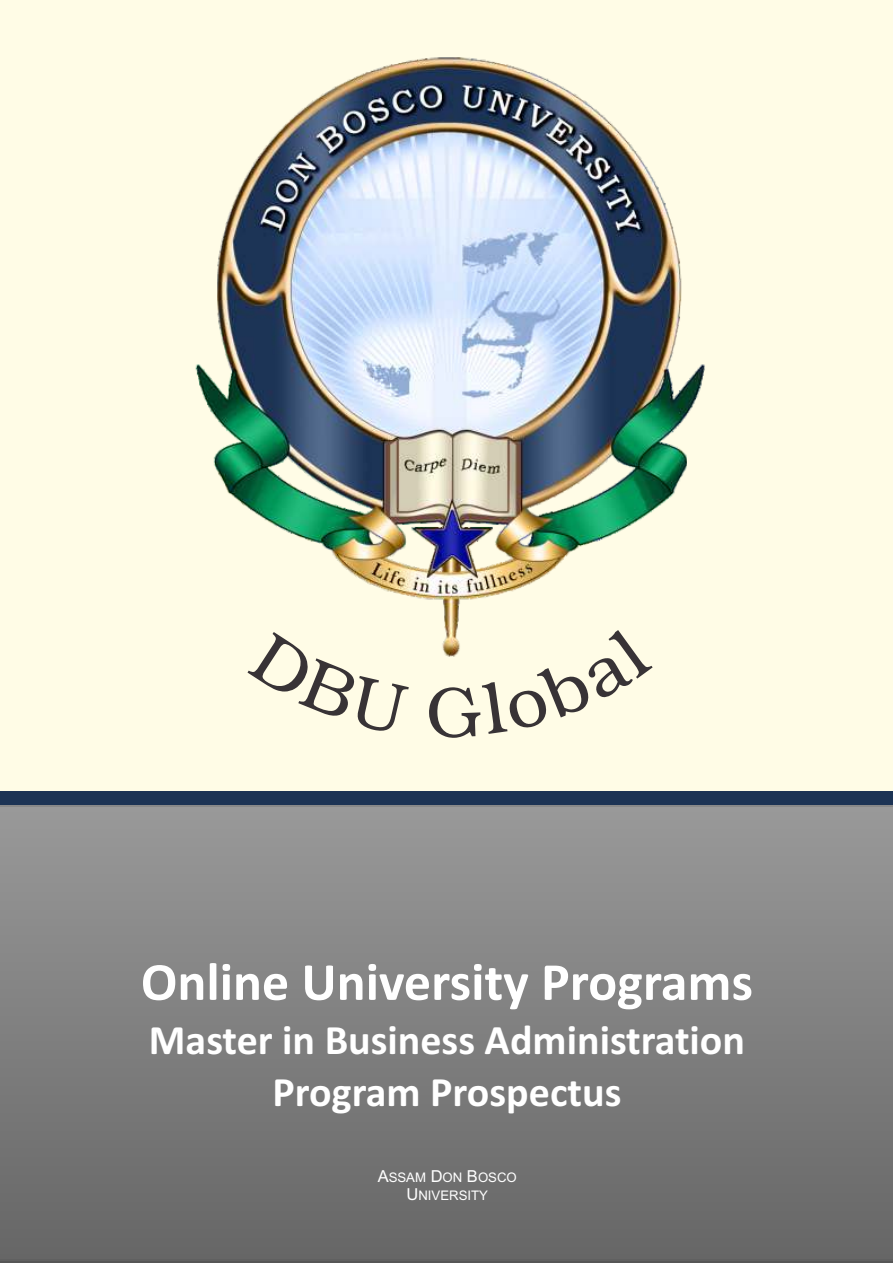
<style>
.page{position:relative;width:893px;height:1263px;background:#fffce6}
.page>*{position:absolute;margin:0;border:0;box-sizing:border-box;transform-origin:0 0}
.t1{font:700 54px "Calibri";color:#fff}
.t2{font:700 42px/51.3px "Calibri";color:#fff;text-align:center}
.t3{font:13.2px/18.5px "Arial";color:#fff;text-align:center}
.s1{font-size:16.5px}
</style>
<div class="page">
<div style="left:0;top:805px;width:893px;height:458px;background:linear-gradient(to bottom,#999,#656565)"></div>
<svg style="left:247px;top:666px;width:406px;height:72px"></svg>
<div style="left:0;top:791px;width:893px;height:14px;background:#1c3354"></div>
<img style="left:195px;top:57px;width:510px;height:609px">
<p class="t1" style="left:141px;top:959px;width:614px">Online University Programs</p>
<p class="t2" style="left:149px;top:1018px;width:598px">Master in Business Administration<br>Program Prospectus</p>
<p class="t3" style="left:378px;top:1169px;width:141px"><span class="s1">A</span>SSAM <span class="s1">D</span>ON <span class="s1">B</span>OSCO<br><span class="s1">U</span>NIVERSITY</p>
</div>
